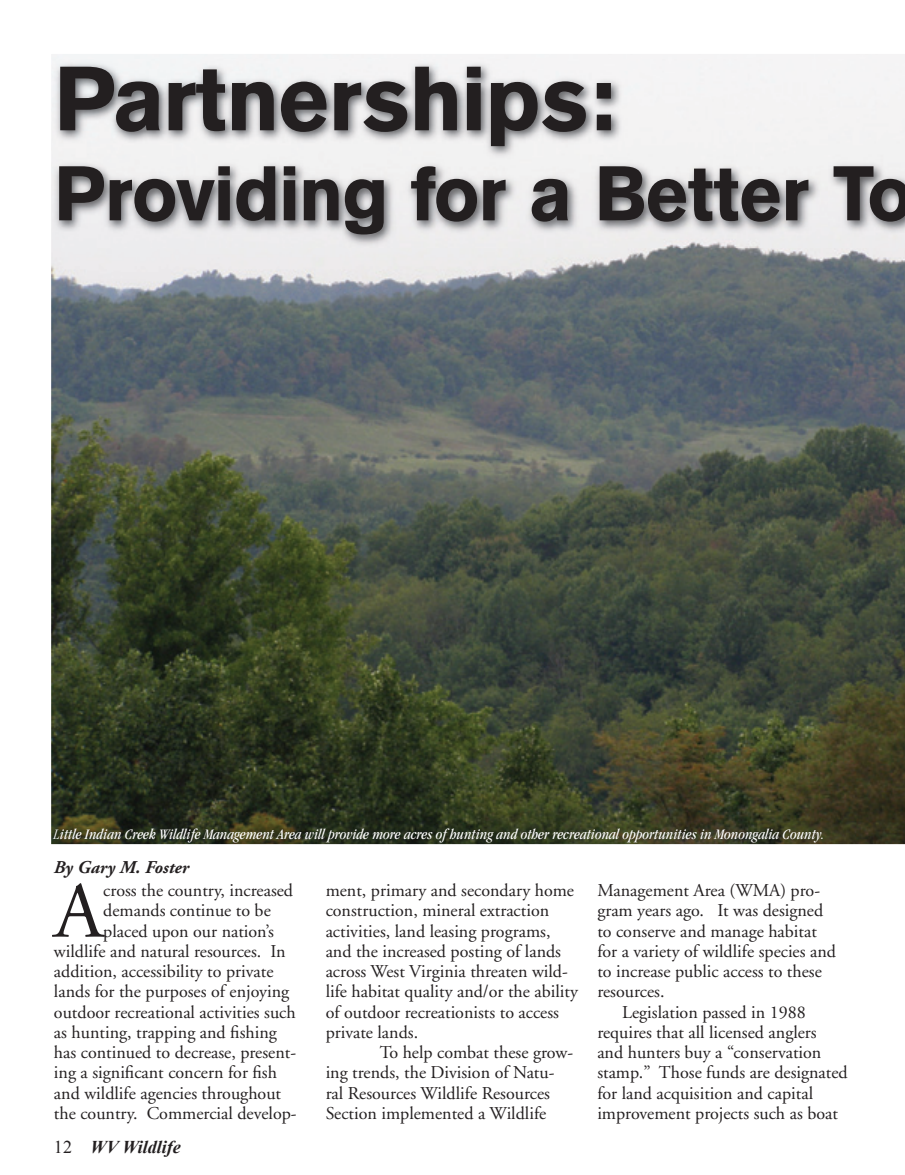
<style>
.page{position:relative;width:905px;height:1175px;background:#fff}
.page>*{position:absolute;margin:0;border:0;box-sizing:border-box;transform-origin:0 0}
.t1{font:90px "Gothic 725 BT Black A";color:#231f20}
.t2{font:79.05px "Adobe Garamond";color:#231f20}
.t3{font:76.5px "Gothic 725 BT Black A";color:#231f20}
.t4{font:18px/20.2px "Adobe Garamond";color:#231f20}
.t5{font:italic 700 18px "Adobe Garamond";color:#231f20}
.t6{font:italic 700 18px "Times New Roman";color:#231f20}
.t7{font:18px "Times New Roman";color:#231f20}
.t8{font:italic condensed 15px "Garamond";color:#fff}
.s1{font-weight:300}
</style>
<div class="page">
<img style="left:51px;top:54px;width:853px;height:790px">
<img style="left:52px;top:60px;width:852px;height:187px">
<h1 class="t1" style="left:54px;top:44px;width:566px">Partnerships:</h1>
<h3 class="t3" style="left:54px;top:147px;width:859px">Providing for a Better To</h3>
<p class="t8" style="left:54px;top:825px;width:772px"><span class="s1">L</span>ittle Indian Creek Wildlife Management Area will provide more acres of hunting and other recreational opportunities in Monongalia County.</p>
<p class="t5" style="left:54px;top:857px;width:136px">By Gary M. Foster</p>
<h2 class="t2" style="left:54px;top:869px;width:51px">A</h2>
<p class="t4" style="left:103px;top:880px;width:191px">cross the country, increased</p>
<p class="t4" style="left:103px;top:901px;width:169px">demands continue to be</p>
<p class="t4" style="left:103px;top:921px;width:172px">placed upon our nation’s</p>
<p class="t4" style="left:54px;top:941px;width:233px">wildlife and natural resources. In</p>
<p class="t4" style="left:54px;top:961px;width:221px">addition, accessibility to private</p>
<p class="t4" style="left:54px;top:982px;width:237px">lands for the purposes of enjoying</p>
<p class="t4" style="left:54px;top:1002px;width:243px">outdoor recreational activities such</p>
<p class="t4" style="left:54px;top:1022px;width:224px">as hunting, trapping and fishing</p>
<p class="t4" style="left:54px;top:1042px;width:243px">has continued to decrease, present-</p>
<p class="t4" style="left:54px;top:1063px;width:224px">ing a significant concern for fish</p>
<p class="t4" style="left:54px;top:1083px;width:228px">and wildlife agencies throughout</p>
<p class="t4" style="left:54px;top:1103px;width:244px">the country. Commercial develop-</p>
<p class="t7" style="left:54px;top:1134px;width:19px">12</p>
<p class="t6" style="left:90px;top:1134px;width:92px">WV Wildlife</p>
<p class="t4" style="left:325px;top:880px;width:254px">ment, primary and secondary home construction, mineral extraction activities, land leasing programs, and the increased posting of lands across West Virginia threaten wild&shy;life habitat quality and/or the ability of outdoor recreationists to access private lands.</p>
<p class="t4" style="left:325px;top:1042px;width:249px;text-indent:54px">To help combat these grow&shy;ing trends, the Division of Natu&shy;ral Resources Wildlife Resources<br>Section implemented a Wildlife</p>
<p class="t4" style="left:597px;top:880px;width:224px">Management Area (WMA) pro-</p>
<p class="t4" style="left:597px;top:901px;width:227px">gram years ago. It was designed</p>
<p class="t4" style="left:597px;top:921px;width:221px">to conserve and manage habitat</p>
<p class="t4" style="left:597px;top:941px;width:240px">for a variety of wildlife species and</p>
<p class="t4" style="left:597px;top:961px;width:226px">to increase public access to these</p>
<p class="t4" style="left:597px;top:982px;width:69px">resources.</p>
<p class="t4" style="left:622px;top:1002px;width:185px">Legislation passed in 1988</p>
<p class="t4" style="left:597px;top:1022px;width:221px">requires that all licensed anglers</p>
<p class="t4" style="left:597px;top:1042px;width:225px">and hunters buy a “conservation</p>
<p class="t4" style="left:597px;top:1063px;width:252px">stamp.” Those funds are designated</p>
<p class="t4" style="left:597px;top:1083px;width:217px">for land acquisition and capital</p>
<p class="t4" style="left:597px;top:1103px;width:242px">improvement projects such as boat</p>
</div>
